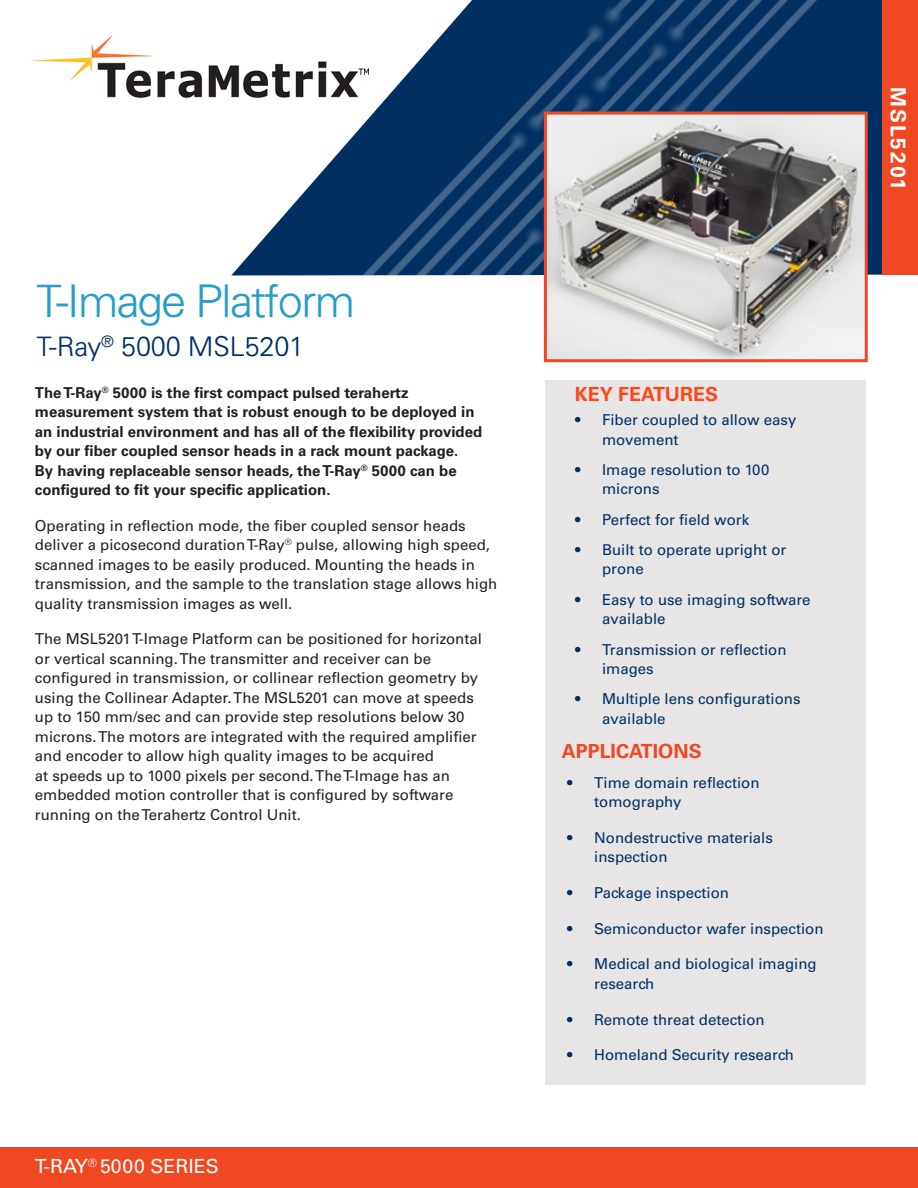
<style>
.page{position:relative;width:918px;height:1188px;background:#fff}
.page>*{position:absolute;margin:0;border:0;box-sizing:border-box;transform-origin:0 0}
.t1{font:300 45px "Univers";letter-spacing:-.03em;color:#279dc8}
.t2{font:300 27px "Univers";color:#003062}
.Default{font:700 21px "Univers LT Std";letter-spacing:.09em;color:#fff}
.Default-2{font:19.5px "Univers LT Std";color:#fff}
.t3{font:700 19.5px "Univers LT Std";color:#f04822}
.t4{font:700 19.5px "Univers LT Std";color:#ff4616}
.t5{font:15px/19.5px "Univers LT Std";color:#231f20}
.t6{font:15px/19.5px "Univers LT Std";color:#003062}
.t7{font:700 15px/19.5px "Univers LT Std";color:#231f20}
</style>
<div class="page">
<svg style="left:231px;top:225px;width:687px;height:50px"></svg>
<img style="left:275px;top:0;width:614px;height:275px">
<div style="left:545px;top:380px;width:321px;height:704px;background:#e7e5e5"></div>
<div style="left:882px;top:0;width:36px;height:274px;background:#f04822"></div>
<div style="left:0;top:1148px;width:918px;height:40px;background:#f04822"></div>
<img style="left:31px;top:36px;width:337px;height:80px">
<img style="left:548px;top:116px;width:316px;height:242px">
<div style="left:544px;top:112px;width:324px;height:250px;border:3px solid #f04822"></div>
<div style="left:202px;top:100px;width:159px;height:25px;background:#fff"></div>
<p class="t1" style="left:37px;top:274px;width:320px">T-Image Platform</p>
<p class="t2" style="left:37px;top:330px;width:269px">T-Ray<sup>®</sup> 5000 MSL5201</p>
<p class="t7" style="left:35px;top:383px;width:449px">The T-Ray<sup>®</sup> 5000 is the first compact pulsed terahertz measurement system that is robust enough to be deployed in an industrial environment and has all of the flexibility provided by our fiber coupled sensor heads in a rack mount package.<br>By having replaceable sensor heads, the T-Ray<sup>®</sup> 5000 can be configured to fit your specific application.</p>
<p class="t5" style="left:35px;top:516px;width:464px">Operating in reflection mode, the fiber coupled sensor heads deliver a picosecond duration T-Ray<sup>®</sup> pulse, allowing high speed, scanned images to be easily produced. Mounting the heads in transmission, and the sample to the translation stage allows high quality transmission images as well.</p>
<p class="t5" style="left:35px;top:629px;width:449px">The MSL5201 T-Image Platform can be positioned for horizontal or vertical scanning. The transmitter and receiver can be configured in transmission, or collinear reflection geometry by using the Collinear Adapter. The MSL5201 can move at speeds up to 150 mm/sec and can provide step resolutions below 30 microns. The motors are integrated with the required amplifier and encoder to allow high quality images to be acquired<br>at speeds up to 1000 pixels per second. The T-Image has an embedded motion controller that is configured by software running on the Terahertz Control Unit.</p>
<p class="Default-2" style="left:35px;top:1155px;width:185px">T-RAY<sup>®</sup> 5000 SERIES</p>
<p class="t4" style="left:575px;top:382px;width:145px">KEY FEATURES</p>
<p class="t6" style="left:602px;top:410px;width:196px;text-indent:-27px">• Fiber coupled to allow easy movement</p>
<p class="t6" style="left:602px;top:460px;width:169px;text-indent:-27px">• Image resolution to 100 microns</p>
<p class="t6" style="left:575px;top:510px;width:176px">• Perfect for field work</p>
<p class="t6" style="left:602px;top:540px;width:186px;text-indent:-27px">• Built to operate upright or prone</p>
<p class="t6" style="left:602px;top:590px;width:210px;text-indent:-27px">• Easy to use imaging software available</p>
<p class="t6" style="left:602px;top:640px;width:186px;text-indent:-27px">• Transmission or reflection images</p>
<p class="t6" style="left:602px;top:689px;width:200px;text-indent:-27px">• Multiple lens configurations available</p>
<p class="t3" style="left:562px;top:740px;width:141px">APPLICATIONS</p>
<p class="t6" style="left:594px;top:773px;width:167px;text-indent:-27px">• Time domain reflection tomography</p>
<p class="t6" style="left:594px;top:828px;width:180px;text-indent:-27px">• Nondestructive materials inspection</p>
<p class="t6" style="left:567px;top:883px;width:163px">• Package inspection</p>
<p class="t6" style="left:567px;top:919px;width:258px">• Semiconductor wafer inspection</p>
<p class="t6" style="left:594px;top:954px;width:224px;text-indent:-27px">• Medical and biological imaging research</p>
<p class="t6" style="left:567px;top:1010px;width:199px">• Remote threat detection</p>
<p class="t6" style="left:567px;top:1045px;width:228px">• Homeland Security research</p>
<p class="Default" style="left:911px;top:87px;width:104px;rotate:90deg">MSL5201</p>
</div>
